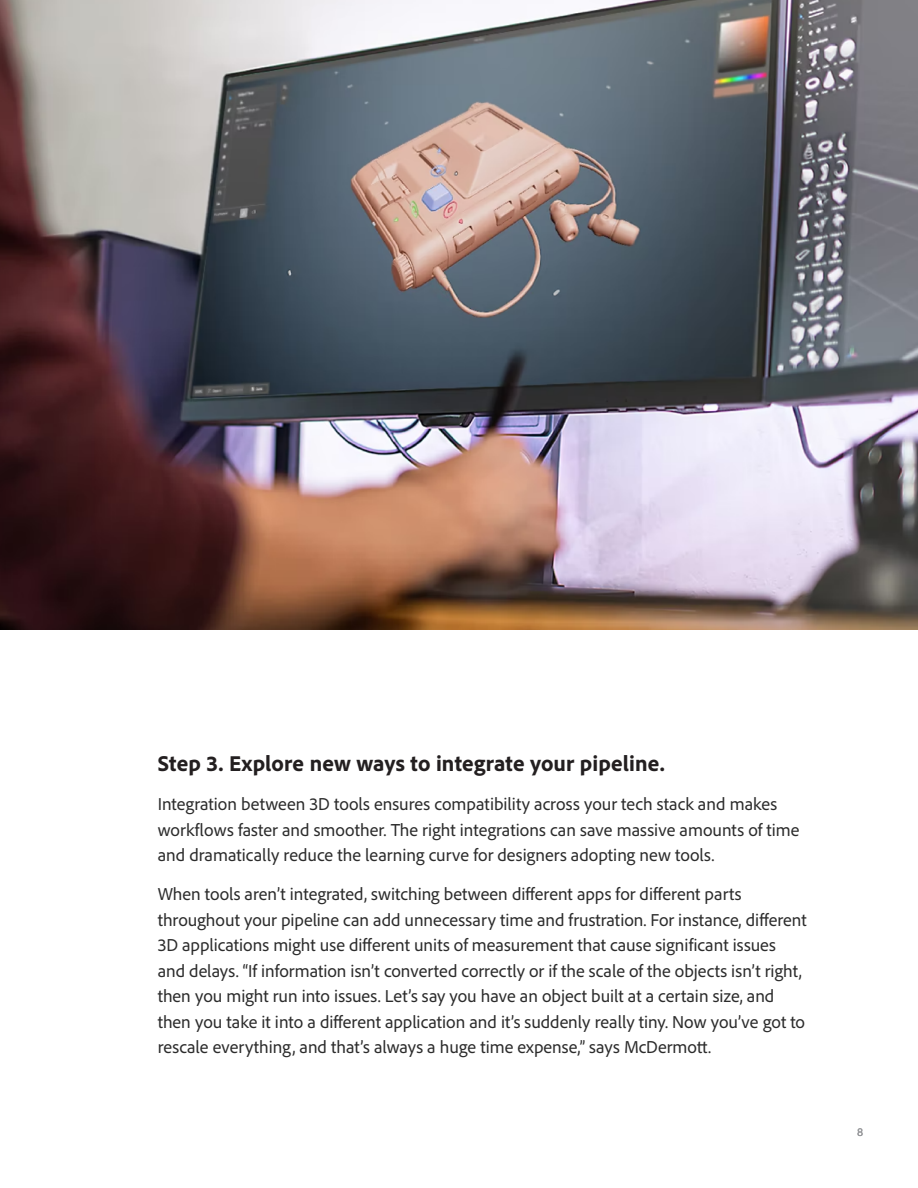
<style>
.page{position:relative;width:918px;height:1188px;background:#fff}
.page>*{position:absolute;margin:0;border:0;box-sizing:border-box;transform-origin:0 0}
.t1{font:800 22.5px "Adobe Clean";letter-spacing:.005em;color:#231f20}
.t2{font:18px/25.5px "Adobe Clean";color:#2c2c2c}
.t3{font:12px "Adobe Clean";color:#949598}
</style>
<div class="page">
<img style="left:0;top:0;width:918px;height:630px">
<p class="t1" style="left:158px;top:749px;width:509px">Step 3. Explore new ways to integrate your pipeline.</p>
<p class="t2" style="left:158px;top:791px;width:643px">Integration between 3D tools ensures compatibility across your tech stack and makes workflows faster and smoother. The right integrations can save massive amounts of time and dramatically reduce the learning curve for designers adopting new tools.</p>
<p class="t2" style="left:158px;top:881px;width:651px">When tools aren’t integrated, switching between different apps for different parts throughout your pipeline can add unnecessary time and frustration. For instance, different 3D applications might use different units of measurement that cause significant issues and delays. “If information isn’t converted correctly or if the scale of the objects isn’t right, then you might run into issues. Let’s say you have an object built at a certain size, and then you take it into a different application and it’s suddenly really tiny. Now you’ve got to rescale everything, and that’s always a huge time expense,” says McDermott.</p>
<p class="t3" style="left:857px;top:1124px;width:8px">8</p>
</div>
